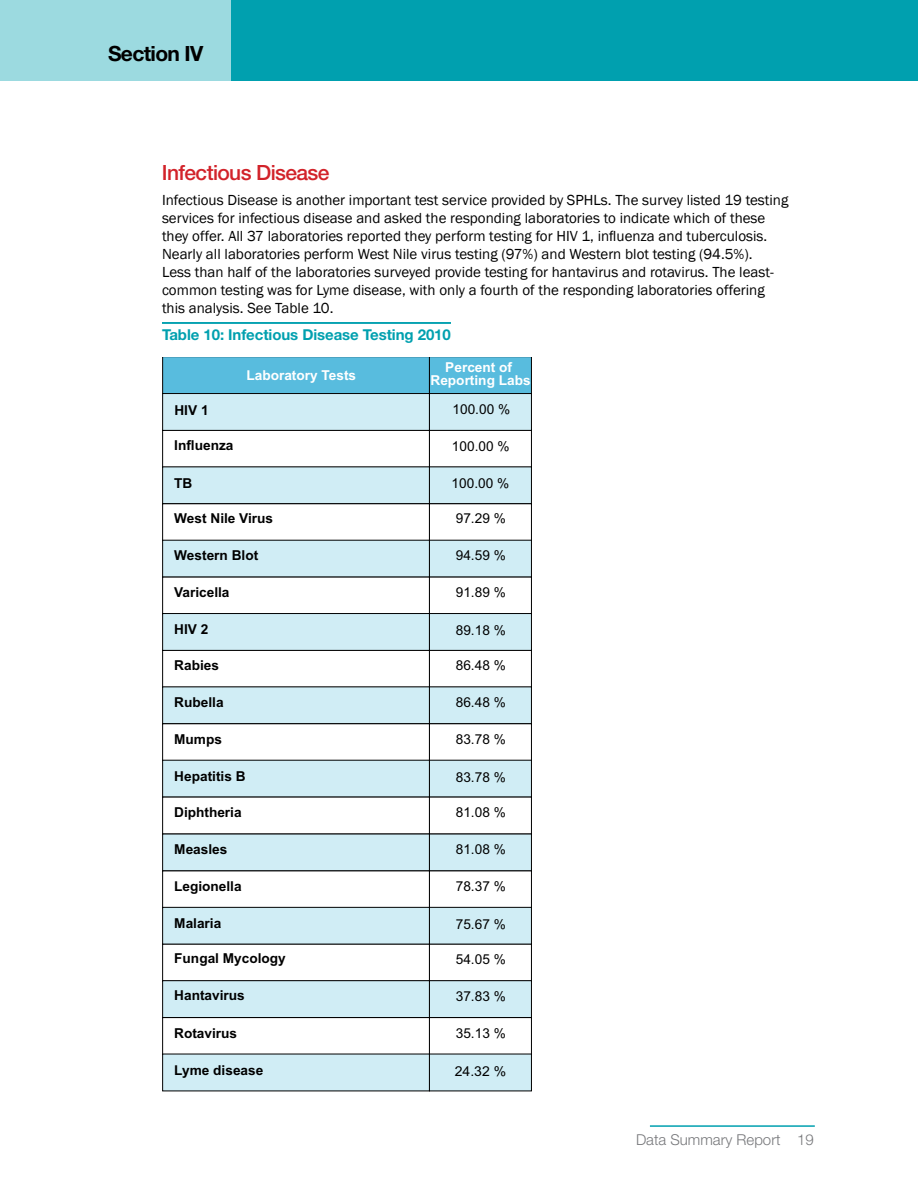
<style>
.page{position:relative;width:918px;height:1188px;background:#fff}
.page>*{position:absolute;margin:0;border:0;box-sizing:border-box;transform-origin:0 0}
.t1{font:500 21px "Helvetica Neue LT Std";letter-spacing:-.03em;color:#d2232a}
.t2{font:700 21px "Helvetica Neue LT Std";letter-spacing:-.03em;color:#000}
.t3{font:15px/18px "Franklin Gothic";color:#000}
.t4{font:700 15px "Helvetica Neue LT Std";letter-spacing:-.005em;color:#00a0af}
.t5{font:300 15px "Helvetica Neue LT Std";color:#77787b}
.t6{font:700 13.65px "Arial";color:#000}
.t7{font:13.65px "Arial";color:#000}
.t8{font:700 13.65px/13.6px "Arial";color:#fff;text-align:center}
</style>
<div class="page">
<hr style="left:650px;top:1125px;width:165px;height:2px;background:#00a0af">
<hr style="left:162px;top:322px;width:289px;height:2px;background:#00a0af">
<div style="left:162px;top:357px;width:370px;height:36px;background:#58bcde"></div>
<div style="left:163px;top:394px;width:266px;height:36px;background:#d0edf5"></div>
<div style="left:162px;top:393px;width:268px;height:38px;border:1px solid #010101"></div>
<div style="left:429px;top:394px;width:102px;height:36px;background:#d0edf5"></div>
<div style="left:429px;top:393px;width:103px;height:38px;border:1px solid #010101"></div>
<div style="left:162px;top:430px;width:268px;height:38px;border:1px solid #000"></div>
<div style="left:429px;top:430px;width:103px;height:38px;border:1px solid #000"></div>
<div style="left:163px;top:467px;width:266px;height:37px;background:#d0edf5"></div>
<div style="left:429px;top:467px;width:102px;height:37px;background:#d0edf5"></div>
<div style="left:429px;top:467px;width:103px;height:37px;border:1px solid #010101"></div>
<div style="left:162px;top:503px;width:268px;height:38px;border:1px solid #000"></div>
<div style="left:429px;top:503px;width:103px;height:38px;border:1px solid #000"></div>
<div style="left:163px;top:540px;width:266px;height:37px;background:#d0edf5"></div>
<div style="left:429px;top:540px;width:102px;height:37px;background:#d0edf5"></div>
<div style="left:429px;top:577px;width:103px;height:37px;border:1px solid #000"></div>
<div style="left:163px;top:614px;width:266px;height:36px;background:#d0edf5"></div>
<div style="left:162px;top:613px;width:268px;height:38px;border:1px solid #010101"></div>
<div style="left:429px;top:614px;width:102px;height:36px;background:#d0edf5"></div>
<div style="left:429px;top:613px;width:103px;height:38px;border:1px solid #010101"></div>
<div style="left:162px;top:650px;width:268px;height:38px;border:1px solid #000"></div>
<div style="left:429px;top:650px;width:103px;height:38px;border:1px solid #000"></div>
<div style="left:163px;top:687px;width:266px;height:37px;background:#d0edf5"></div>
<div style="left:429px;top:687px;width:102px;height:37px;background:#d0edf5"></div>
<div style="left:429px;top:687px;width:103px;height:37px;border:1px solid #010101"></div>
<div style="left:162px;top:723px;width:268px;height:38px;border:1px solid #000"></div>
<div style="left:429px;top:723px;width:103px;height:38px;border:1px solid #000"></div>
<div style="left:163px;top:760px;width:266px;height:37px;background:#d0edf5"></div>
<div style="left:429px;top:760px;width:102px;height:37px;background:#d0edf5"></div>
<div style="left:163px;top:834px;width:266px;height:37px;background:#d0edf5"></div>
<div style="left:162px;top:834px;width:268px;height:37px;border:1px solid #010101"></div>
<div style="left:429px;top:834px;width:102px;height:37px;background:#d0edf5"></div>
<div style="left:429px;top:834px;width:103px;height:37px;border:1px solid #010101"></div>
<div style="left:429px;top:871px;width:103px;height:37px;border:1px solid #000"></div>
<div style="left:163px;top:907px;width:266px;height:37px;background:#d0edf5"></div>
<div style="left:162px;top:907px;width:268px;height:38px;border:1px solid #010101"></div>
<div style="left:429px;top:907px;width:102px;height:37px;background:#d0edf5"></div>
<div style="left:429px;top:907px;width:103px;height:38px;border:1px solid #010101"></div>
<div style="left:429px;top:944px;width:103px;height:38px;border:1px solid #000"></div>
<div style="left:163px;top:981px;width:266px;height:37px;background:#d0edf5"></div>
<div style="left:162px;top:980px;width:268px;height:38px;border:1px solid #010101"></div>
<div style="left:429px;top:981px;width:102px;height:37px;background:#d0edf5"></div>
<div style="left:429px;top:980px;width:103px;height:38px;border:1px solid #010101"></div>
<div style="left:162px;top:1017px;width:268px;height:38px;border:1px solid #000"></div>
<div style="left:429px;top:1017px;width:103px;height:38px;border:1px solid #000"></div>
<div style="left:163px;top:1054px;width:266px;height:37px;background:#d0edf5"></div>
<div style="left:429px;top:1054px;width:102px;height:37px;background:#d0edf5"></div>
<div style="left:231px;top:0;width:687px;height:80px;background:#00a0af"></div>
<div style="left:0;top:0;width:231px;height:80px;background:#9cdae0"></div>
<p class="t2" style="left:108px;top:41px;width:97px">Section iv</p>
<h3 class="t1" style="left:162px;top:160px;width:169px">Infectious Disease</h3>
<p class="t3" style="left:162px;top:191px;width:628px">Infectious Disease is another important test service provided by SPHLs. The survey listed 19 testing services for infectious disease and asked the responding laboratories to indicate which of these</p>
<p class="t3" style="left:162px;top:227px;width:607px">they offer. All 37 laboratories reported they perform testing for HIV 1, influenza and tuberculosis.</p>
<p class="t3" style="left:162px;top:245px;width:613px">Nearly all laboratories perform West Nile virus testing (97%) and Western blot testing (94.5%).<br>Less than half of the laboratories surveyed provide testing for hantavirus and rotavirus. The least&shy;common testing was for Lyme disease, with only a fourth of the responding laboratories offering this analysis. See Table 10.</p>
<p class="t4" style="left:162px;top:325px;width:290px">Table 10: infectious disease Testing 2010</p>
<p class="t8" style="left:246px;top:369px;width:111px">Laboratory Tests</p>
<p class="t8" style="left:431px;top:361px;width:102px">Percent of<br>Reporting Labs</p>
<p class="t6" style="left:174px;top:401px;width:36px">HIV 1</p>
<p class="t7" style="left:453px;top:400px;width:59px">100.00 %</p>
<p class="t6" style="left:174px;top:437px;width:61px">Influenza</p>
<p class="t7" style="left:452px;top:438px;width:59px">100.00 %</p>
<p class="t6" style="left:174px;top:474px;width:20px">TB</p>
<p class="t7" style="left:452px;top:474px;width:59px">100.00 %</p>
<p class="t6" style="left:174px;top:509px;width:100px">West Nile Virus</p>
<p class="t7" style="left:456px;top:509px;width:52px">97.29 %</p>
<p class="t6" style="left:174px;top:546px;width:85px">Western Blot</p>
<p class="t7" style="left:456px;top:547px;width:52px">94.59 %</p>
<p class="t6" style="left:174px;top:583px;width:57px">Varicella</p>
<p class="t7" style="left:456px;top:583px;width:52px">91.89 %</p>
<p class="t6" style="left:174px;top:620px;width:36px">HIV 2</p>
<p class="t7" style="left:456px;top:621px;width:52px">89.18 %</p>
<p class="t6" style="left:174px;top:656px;width:46px">Rabies</p>
<p class="t7" style="left:456px;top:656px;width:52px">86.48 %</p>
<p class="t6" style="left:174px;top:693px;width:51px">Rubella</p>
<p class="t7" style="left:456px;top:693px;width:52px">86.48 %</p>
<p class="t6" style="left:174px;top:730px;width:49px">Mumps</p>
<p class="t7" style="left:456px;top:730px;width:52px">83.78 %</p>
<p class="t6" style="left:174px;top:768px;width:73px">Hepatitis B</p>
<p class="t7" style="left:456px;top:768px;width:52px">83.78 %</p>
<p class="t6" style="left:174px;top:803px;width:69px">Diphtheria</p>
<p class="t7" style="left:456px;top:803px;width:52px">81.08 %</p>
<p class="t6" style="left:174px;top:840px;width:55px">Measles</p>
<p class="t7" style="left:456px;top:840px;width:52px">81.08 %</p>
<p class="t6" style="left:174px;top:877px;width:69px">Legionella</p>
<p class="t7" style="left:456px;top:877px;width:52px">78.37 %</p>
<p class="t6" style="left:174px;top:914px;width:49px">Malaria</p>
<p class="t7" style="left:456px;top:915px;width:52px">75.67 %</p>
<p class="t6" style="left:174px;top:950px;width:113px">Fungal Mycology</p>
<p class="t7" style="left:456px;top:950px;width:52px">54.05 %</p>
<p class="t6" style="left:174px;top:987px;width:72px">Hantavirus</p>
<p class="t7" style="left:456px;top:987px;width:52px">37.83 %</p>
<p class="t6" style="left:174px;top:1024px;width:65px">Rotavirus</p>
<p class="t7" style="left:456px;top:1024px;width:52px">35.13 %</p>
<p class="t6" style="left:174px;top:1061px;width:91px">Lyme disease</p>
<p class="t7" style="left:455px;top:1062px;width:53px">24.32 %</p>
<p class="t5" style="left:636px;top:1130px;width:179px">Data Summary Report 19</p>
</div>
